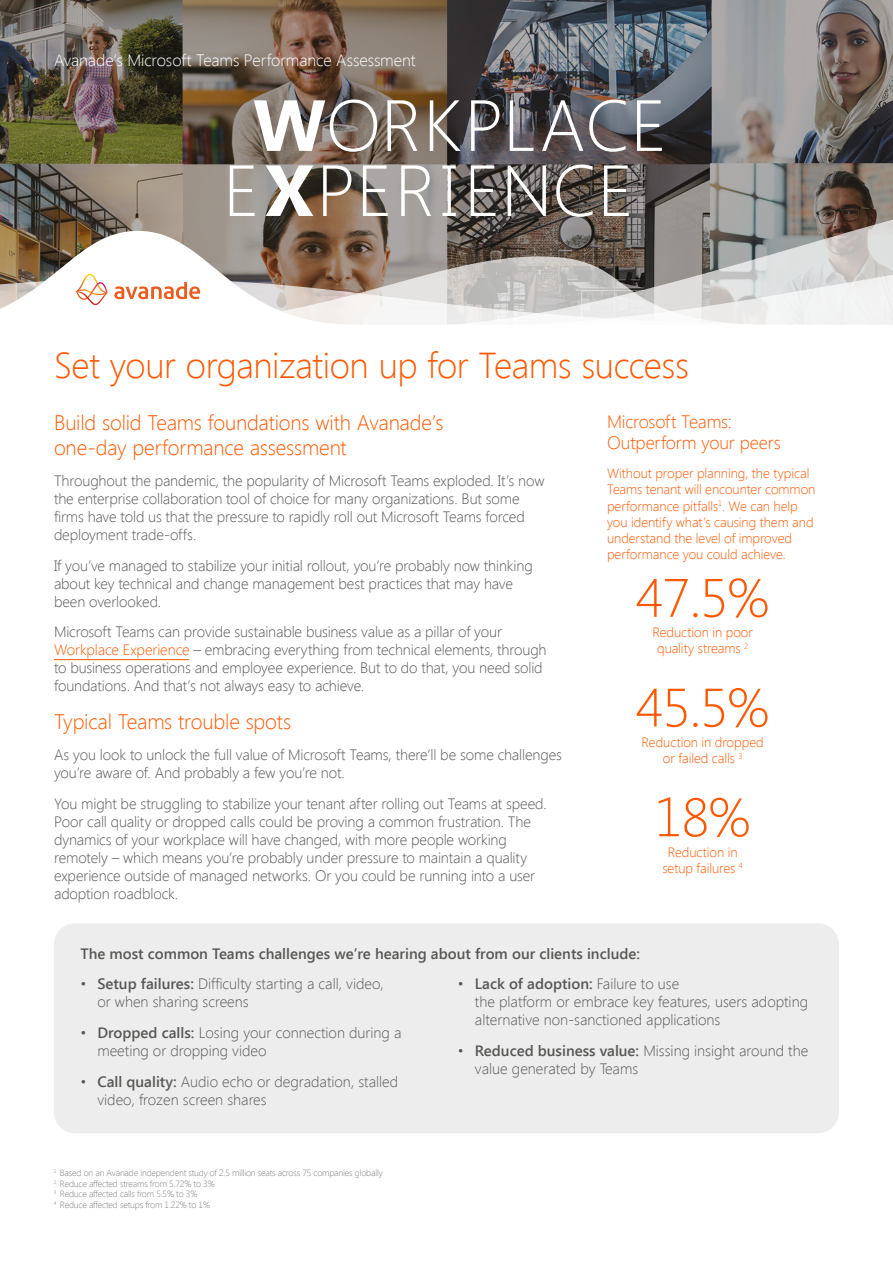
<style>
.page{position:relative;width:893px;height:1263px;background:#fff}
.page>*{position:absolute;margin:0;border:0;box-sizing:border-box;transform-origin:0 0}
.t1{font:300 54px "Segoe UI";color:#ff5800}
.t2{font:300 36px "Segoe UI";letter-spacing:-.015em;color:#ff5800}
.t3{font:300 21px/25.2px "Segoe UI";letter-spacing:-.01em;color:#ff5800}
.t4{font:300 18px/21.6px "Segoe UI";letter-spacing:-.005em;color:#ff5800}
.t5{font:300 16.5px "Segoe UI";letter-spacing:-.005em;color:#fff}
.t6{font:300 15px/18px "Segoe UI";letter-spacing:-.005em;color:#575756}
.t7{font:600 15px "Segoe UI";color:#575756}
.t8{font:300 13.5px/16.2px "Segoe UI";letter-spacing:-.005em;color:#ff5800;text-align:center}
.t9{font:300 9px/10.8px "Segoe UI";letter-spacing:-.02em;color:#7e7e7d}
.s1{color:#ff5800}
.s2{font-weight:600}
</style>
<div class="page">
<img style="left:0;top:0;width:893px;height:195px">
<svg style="left:0;top:195px;width:893px;height:36px;background:#7e756d"></svg>
<svg style="left:0;top:231px;width:893px;height:94px;background:#9f968d"></svg>
<svg style="left:0;top:274px;width:863px;height:51px"></svg>
<hr style="left:54px;top:659px;width:135px;height:1px;background:#ff5800">
<svg style="left:254px;top:99px;width:123px;height:53px"></svg>
<svg style="left:387px;top:100px;width:30px;height:51px"></svg>
<svg style="left:430px;top:100px;width:31px;height:51px"></svg>
<svg style="left:471px;top:100px;width:28px;height:51px"></svg>
<svg style="left:510px;top:100px;width:24px;height:51px"></svg>
<svg style="left:542px;top:100px;width:41px;height:51px"></svg>
<svg style="left:589px;top:99px;width:37px;height:53px;background:#807e84"></svg>
<svg style="left:637px;top:100px;width:25px;height:51px"></svg>
<svg style="left:230px;top:165px;width:25px;height:51px"></svg>
<svg style="left:323px;top:165px;width:28px;height:51px"></svg>
<svg style="left:363px;top:165px;width:25px;height:51px"></svg>
<svg style="left:401px;top:165px;width:30px;height:51px"></svg>
<svg style="left:442px;top:165px;width:14px;height:51px"></svg>
<svg style="left:471px;top:165px;width:24px;height:51px"></svg>
<svg style="left:508px;top:165px;width:38px;height:51px"></svg>
<svg style="left:556px;top:165px;width:37px;height:52px;background:#716963"></svg>
<svg style="left:604px;top:165px;width:25px;height:51px"></svg>
<svg style="left:266px;top:165px;width:47px;height:51px"></svg>
<div style="left:54px;top:923px;width:785px;height:210px;background:#ededed;border-radius:21px"></div>
<p class="t5" style="left:54px;top:49px;width:363px">Avanade’s Microsoft Teams Performance Assessment</p>
<h2 class="t2" style="left:54px;top:340px;width:636px">Set your organization up for Teams success</h2>
<h3 class="t3" style="left:54px;top:409px;width:391px">Build solid Teams foundations with Avanade’s one-day performance assessment</h3>
<p class="t6" style="left:54px;top:471px;width:492px">Throughout the pandemic, the popularity of Microsoft Teams exploded. It’s now the enterprise collaboration tool of choice for many organizations. But some firms have told us that the pressure to rapidly roll out Microsoft Teams forced deployment trade-offs.</p>
<p class="t6" style="left:54px;top:556px;width:480px">If you’ve managed to stabilize your initial rollout, you’re probably now thinking about key technical and change management best practices that may have been overlooked.</p>
<p class="t6" style="left:54px;top:622px;width:494px">Microsoft Teams can provide sustainable business value as a pillar of your <span class="s1">Workplace Experience</span> – embracing everything from technical elements, through to business operations and employee experience. But to do that, you need solid foundations. And that’s not always easy to achieve.</p>
<h3 class="t3" style="left:54px;top:709px;width:239px">Typical Teams trouble spots</h3>
<p class="t6" style="left:54px;top:745px;width:509px">As you look to unlock the full value of Microsoft Teams, there’ll be some challenges you’re aware of. And probably a few you’re not.</p>
<p class="t6" style="left:54px;top:794px;width:494px">You might be struggling to stabilize your tenant after rolling out Teams at speed.<br>Poor call quality or dropped calls could be proving a common frustration. The dynamics of your workplace will have changed, with more people working remotely – which means you’re probably under pressure to maintain a quality experience outside of managed networks. Or you could be running into a user adoption roadblock.</p>
<p class="t4" style="left:607px;top:410px;width:175px">Microsoft Teams:<br>Outperform your peers</p>
<p class="t8" style="left:607px;top:465px;width:210px;text-align:left">Without proper planning, the typical Teams tenant will encounter common performance pitfalls<sup>1</sup>. We can help you identify what’s causing them and understand the level of improved performance you could achieve.</p>
<h1 class="t1" style="left:636px;top:560px;width:135px">47.5%</h1>
<p class="t8" style="left:652px;top:624px;width:102px">Reduction in poor quality streams <sup>2</sup></p>
<h1 class="t1" style="left:636px;top:670px;width:135px">45.5%</h1>
<p class="t8" style="left:642px;top:734px;width:124px">Reduction in dropped or failed calls <sup>3</sup></p>
<h1 class="t1" style="left:655px;top:780px;width:97px">18%</h1>
<p class="t8" style="left:662px;top:843px;width:82px">Reduction in setup failures <sup>4</sup></p>
<p class="t7" style="left:80px;top:943px;width:561px">The most common Teams challenges we’re hearing about from our clients include:</p>
<p class="t6" style="left:97px;top:974px;width:288px;text-indent:-17px">• <span class="s2">Setup failures:</span> Difficulty starting a call, video, or when sharing screens</p>
<p class="t6" style="left:97px;top:1023px;width:306px;text-indent:-17px">• <span class="s2">Dropped calls:</span> Losing your connection during a meeting or dropping video</p>
<p class="t6" style="left:97px;top:1072px;width:302px;text-indent:-17px">• <span class="s2">Call quality:</span> Audio echo or degradation, stalled video, frozen screen shares</p>
<p class="t6" style="left:475px;top:974px;width:335px;text-indent:-17px">• <span class="s2">Lack of adoption:</span> Failure to use<br>the platform or embrace key features, users adopting alternative non-sanctioned applications</p>
<p class="t6" style="left:475px;top:1041px;width:335px;text-indent:-17px">• <span class="s2">Reduced business value:</span> Missing insight around the value generated by Teams</p>
<p class="t9" style="left:54px;top:1167px;width:330px"><sup>1</sup> Based on an Avanade independent study of 2.5 million seats across 75 companies globally <sup>2</sup> Reduce affected streams from 5.72% to 3%<br><sup>3</sup> Reduce affected calls from 5.5% to 3%<br><sup>4</sup> Reduce affected setups from 1.22% to 1%</p>
</div>
